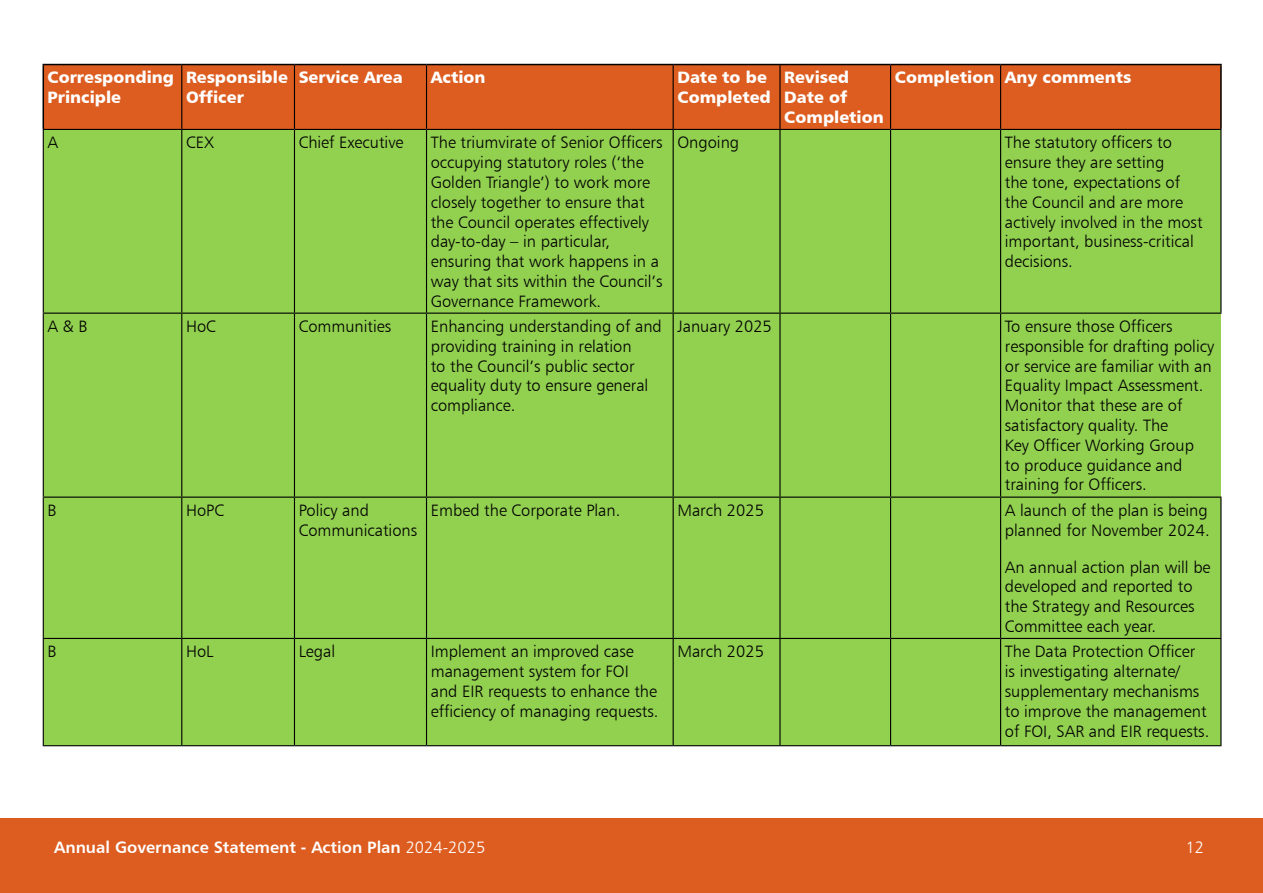
<style>
.page{position:relative;width:1263px;height:893px;background:#fff}
.page>*{position:absolute;margin:0;border:0;box-sizing:border-box;transform-origin:0 0}
.t1{font:16.5px/19.8px "Humanist 777 BT Light B";color:#000}
.t2{font:16.5px/19.8px "Humanist 777 BT Black B";color:#fff}
.t3{font:16.5px "Humanist 777 BT Bold B";color:#fff}
.t4{font:16.5px "Humanist 777 BT Light B";color:#fff}
.s1{font-family:"Humanist 777 BT Light B"}
</style>
<div class="page">
<div style="left:0;top:819px;width:1263px;height:74px;background:#dd5d20"></div>
<div style="left:44px;top:65px;width:1176px;height:64px;background:#dd5d20"></div>
<div style="left:44px;top:130px;width:1177px;height:615px;background:#92d050"></div>
<hr style="left:43px;top:129px;width:139px;height:1px;background:#000">
<hr style="left:182px;top:129px;width:112px;height:1px;background:#000">
<hr style="left:294px;top:129px;width:132px;height:1px;background:#000">
<hr style="left:426px;top:129px;width:247px;height:1px;background:#000">
<hr style="left:673px;top:129px;width:107px;height:1px;background:#000">
<hr style="left:780px;top:129px;width:110px;height:1px;background:#000">
<hr style="left:890px;top:129px;width:110px;height:1px;background:#000">
<hr style="left:1000px;top:129px;width:221px;height:1px;background:#000">
<hr style="left:181px;top:65px;width:1px;height:64px;background:#000">
<hr style="left:294px;top:65px;width:1px;height:64px;background:#000">
<hr style="left:426px;top:65px;width:1px;height:64px;background:#000">
<hr style="left:673px;top:65px;width:1px;height:64px;background:#000">
<hr style="left:779px;top:65px;width:1px;height:64px;background:#000">
<hr style="left:890px;top:65px;width:1px;height:64px;background:#000">
<hr style="left:1000px;top:65px;width:1px;height:64px;background:#000">
<hr style="left:43px;top:130px;width:1px;height:183px;background:#000">
<hr style="left:181px;top:130px;width:1px;height:183px;background:#000">
<hr style="left:294px;top:130px;width:1px;height:183px;background:#000">
<hr style="left:426px;top:130px;width:1px;height:183px;background:#000">
<hr style="left:673px;top:130px;width:1px;height:183px;background:#000">
<hr style="left:779px;top:130px;width:1px;height:183px;background:#000">
<hr style="left:890px;top:130px;width:1px;height:183px;background:#000">
<hr style="left:1000px;top:130px;width:1px;height:183px;background:#000">
<hr style="left:1220px;top:130px;width:1px;height:183px;background:#000">
<hr style="left:1000px;top:313px;width:221px;height:1px;background:#000">
<hr style="left:43px;top:314px;width:1px;height:183px;background:#000">
<hr style="left:43px;top:313px;width:139px;height:1px;background:#000">
<hr style="left:182px;top:313px;width:112px;height:1px;background:#000">
<hr style="left:294px;top:313px;width:132px;height:1px;background:#000">
<hr style="left:426px;top:313px;width:247px;height:1px;background:#000">
<hr style="left:673px;top:313px;width:107px;height:1px;background:#000">
<hr style="left:780px;top:313px;width:110px;height:1px;background:#000">
<hr style="left:890px;top:313px;width:110px;height:1px;background:#000">
<hr style="left:181px;top:314px;width:1px;height:183px;background:#000">
<hr style="left:294px;top:314px;width:1px;height:183px;background:#000">
<hr style="left:426px;top:314px;width:1px;height:183px;background:#000">
<hr style="left:673px;top:314px;width:1px;height:183px;background:#000">
<hr style="left:779px;top:314px;width:1px;height:183px;background:#000">
<hr style="left:890px;top:314px;width:1px;height:183px;background:#000">
<hr style="left:1000px;top:314px;width:1px;height:183px;background:#000">
<hr style="left:43px;top:498px;width:1px;height:140px;background:#000">
<hr style="left:43px;top:497px;width:139px;height:1px;background:#000">
<hr style="left:182px;top:497px;width:112px;height:1px;background:#000">
<hr style="left:294px;top:497px;width:132px;height:1px;background:#000">
<hr style="left:426px;top:497px;width:247px;height:1px;background:#000">
<hr style="left:673px;top:497px;width:107px;height:1px;background:#000">
<hr style="left:780px;top:497px;width:110px;height:1px;background:#000">
<hr style="left:890px;top:497px;width:110px;height:1px;background:#000">
<hr style="left:1000px;top:497px;width:221px;height:1px;background:#000">
<hr style="left:181px;top:498px;width:1px;height:140px;background:#000">
<hr style="left:294px;top:498px;width:1px;height:140px;background:#000">
<hr style="left:426px;top:498px;width:1px;height:140px;background:#000">
<hr style="left:673px;top:498px;width:1px;height:140px;background:#000">
<hr style="left:779px;top:498px;width:1px;height:140px;background:#000">
<hr style="left:890px;top:498px;width:1px;height:140px;background:#000">
<hr style="left:1000px;top:498px;width:1px;height:140px;background:#000">
<hr style="left:1220px;top:498px;width:1px;height:140px;background:#000">
<hr style="left:182px;top:638px;width:112px;height:1px;background:#000">
<hr style="left:43px;top:638px;width:139px;height:1px;background:#000">
<hr style="left:43px;top:639px;width:1px;height:106px;background:#000">
<hr style="left:294px;top:638px;width:132px;height:1px;background:#000">
<hr style="left:426px;top:638px;width:247px;height:1px;background:#000">
<hr style="left:673px;top:638px;width:107px;height:1px;background:#000">
<hr style="left:780px;top:638px;width:110px;height:1px;background:#000">
<hr style="left:890px;top:638px;width:110px;height:1px;background:#000">
<hr style="left:1000px;top:638px;width:221px;height:1px;background:#000">
<hr style="left:181px;top:639px;width:1px;height:106px;background:#000">
<hr style="left:294px;top:639px;width:1px;height:106px;background:#000">
<hr style="left:426px;top:639px;width:1px;height:106px;background:#000">
<hr style="left:673px;top:639px;width:1px;height:106px;background:#000">
<hr style="left:779px;top:639px;width:1px;height:106px;background:#000">
<hr style="left:890px;top:639px;width:1px;height:106px;background:#000">
<hr style="left:1000px;top:639px;width:1px;height:106px;background:#000">
<hr style="left:1220px;top:639px;width:1px;height:106px;background:#000">
<hr style="left:182px;top:745px;width:112px;height:1px;background:#000">
<hr style="left:43px;top:745px;width:139px;height:1px;background:#000">
<hr style="left:294px;top:745px;width:132px;height:1px;background:#000">
<hr style="left:426px;top:745px;width:247px;height:1px;background:#000">
<hr style="left:673px;top:745px;width:107px;height:1px;background:#000">
<hr style="left:780px;top:745px;width:110px;height:1px;background:#000">
<hr style="left:890px;top:745px;width:110px;height:1px;background:#000">
<hr style="left:1000px;top:745px;width:221px;height:1px;background:#000">
<hr style="left:43px;top:64px;width:139px;height:1px;background:#000">
<hr style="left:43px;top:65px;width:1px;height:64px;background:#000">
<hr style="left:182px;top:64px;width:112px;height:1px;background:#000">
<hr style="left:294px;top:64px;width:132px;height:1px;background:#000">
<hr style="left:426px;top:64px;width:247px;height:1px;background:#000">
<hr style="left:673px;top:64px;width:107px;height:1px;background:#000">
<hr style="left:780px;top:64px;width:110px;height:1px;background:#000">
<hr style="left:890px;top:64px;width:110px;height:1px;background:#000">
<hr style="left:1000px;top:64px;width:222px;height:1px;background:#000">
<hr style="left:1220px;top:65px;width:2px;height:64px;background:#000">
<p class="t2" style="left:48px;top:67px;width:128px">Corresponding<br>Principle</p>
<p class="t2" style="left:186px;top:67px;width:103px">Responsible<br>Officer</p>
<p class="t2" style="left:299px;top:67px;width:105px">Service Area</p>
<p class="t2" style="left:431px;top:67px;width:56px">Action</p>
<p class="t2" style="left:677px;top:67px;width:95px">Date to be<br>Completed</p>
<p class="t2" style="left:784px;top:67px;width:101px">Revised<br>Date of<br>Completion</p>
<p class="t2" style="left:895px;top:67px;width:101px">Completion</p>
<p class="t2" style="left:1005px;top:67px;width:128px">Any comments</p>
<p class="t1" style="left:48px;top:132px;width:12px">A</p>
<p class="t1" style="left:186px;top:132px;width:30px">CEX</p>
<p class="t1" style="left:299px;top:132px;width:106px">Chief Executive</p>
<p class="t1" style="left:431px;top:132px;width:233px">The triumvirate of Senior Officers occupying statutory roles (‘the<br>Golden Triangle’) to work more closely together to ensure that the Council operates effectively day-to-day – in particular, ensuring that work happens in a way that sits within the Council’s<br>Governance Framework.</p>
<p class="t1" style="left:677px;top:132px;width:63px">Ongoing</p>
<p class="t1" style="left:1005px;top:132px;width:199px">The statutory officers to ensure they are setting<br>the tone, expectations of the Council and are more actively involved in the most important, business-critical decisions.</p>
<p class="t1" style="left:48px;top:316px;width:41px">A &amp; B</p>
<p class="t1" style="left:186px;top:316px;width:31px">HoC</p>
<p class="t1" style="left:299px;top:316px;width:94px">Communities</p>
<p class="t1" style="left:431px;top:316px;width:233px">Enhancing understanding of and providing training in relation<br>to the Council’s public sector equality duty to ensure general compliance.</p>
<p class="t1" style="left:677px;top:316px;width:96px">January 2025</p>
<p class="t1" style="left:1005px;top:316px;width:211px">To ensure those Officers responsible for drafting policy or service are familiar with an<br>Equality Impact Assessment.<br>Monitor that these are of satisfactory quality. The<br>Key Officer Working Group<br>to produce guidance and training for Officers.</p>
<p class="t1" style="left:48px;top:500px;width:10px">B</p>
<p class="t1" style="left:186px;top:500px;width:39px">HoPC</p>
<p class="t1" style="left:299px;top:500px;width:120px">Policy and<br>Communications</p>
<p class="t1" style="left:431px;top:500px;width:191px">Embed the Corporate Plan.</p>
<p class="t1" style="left:677px;top:500px;width:88px">March 2025</p>
<p class="t1" style="left:1005px;top:500px;width:206px">A launch of the plan is being planned for November 2024.</p>
<p class="t1" style="left:1005px;top:557px;width:207px">An annual action plan will be developed and reported to the Strategy and Resources<br>Committee each year.</p>
<p class="t1" style="left:48px;top:641px;width:10px">B</p>
<p class="t1" style="left:186px;top:641px;width:29px">HoL</p>
<p class="t1" style="left:299px;top:641px;width:38px">Legal</p>
<p class="t1" style="left:431px;top:641px;width:229px">Implement an improved case management system for FOI and EIR requests to enhance the efficiency of managing requests.</p>
<p class="t1" style="left:677px;top:641px;width:88px">March 2025</p>
<p class="t1" style="left:1005px;top:641px;width:206px">The Data Protection Officer is investigating alternate/ supplementary mechanisms to improve the management of FOI, SAR and EIR requests.</p>
<p class="t3" style="left:54px;top:837px;width:432px">Annual Governance Statement - Action Plan <span class="s1">2024-2025</span></p>
<p class="t4" style="left:1186px;top:837px;width:20px">12</p>
</div>
